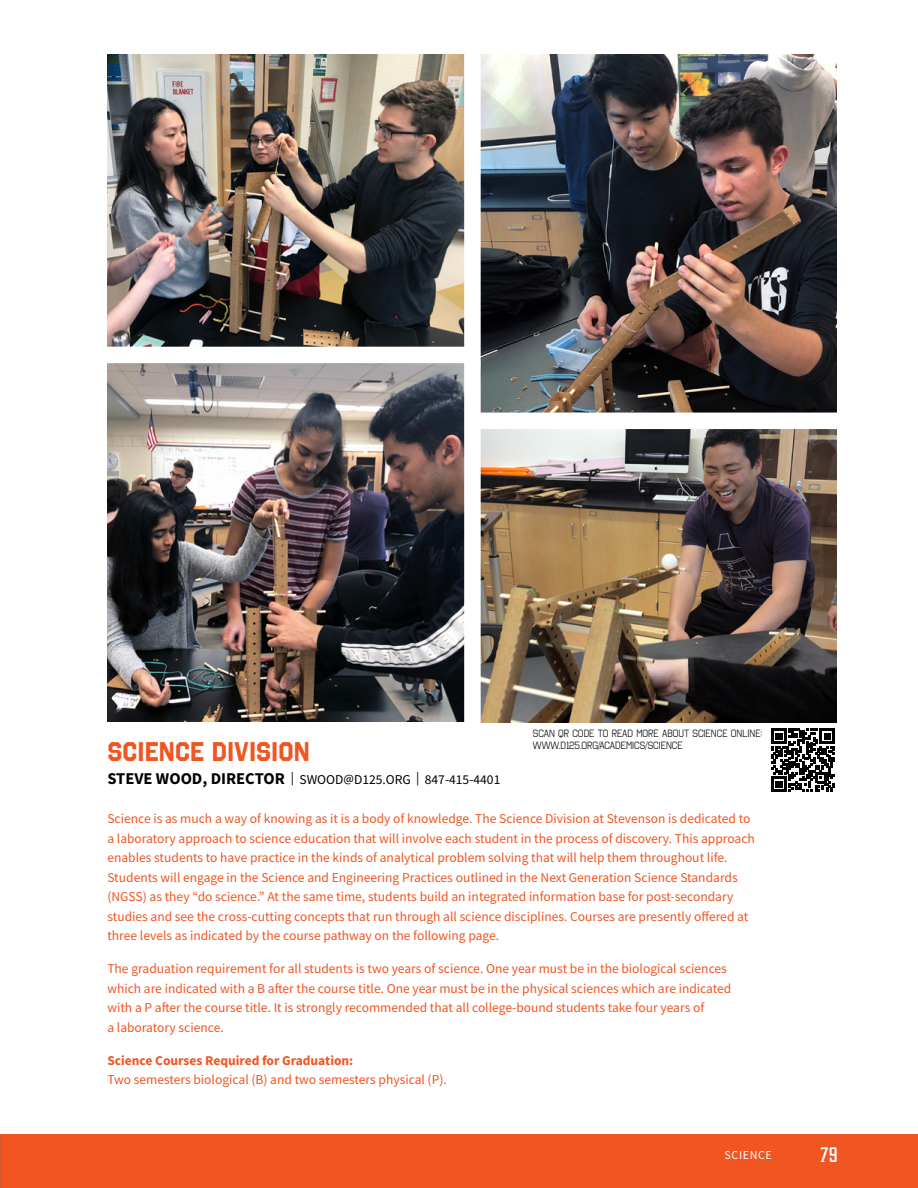
<style>
.page{position:relative;width:918px;height:1188px;background:#fff}
.page>*{position:absolute;margin:0;border:0;box-sizing:border-box;transform-origin:0 0}
.t1{font:700 27px "Octin College Rg";color:#f05522}
.t2{font:19.5px "Boucherie Block";color:#fff}
.t3{font:13.5px/19.5px "Source Sans Pro";color:#f05522}
.t4{font:13.5px "Source Sans Pro";color:#000}
.t5{font:700 13.5px "Source Sans Pro";color:#f05522}
.t6{font:12px "Source Sans Pro";letter-spacing:.05em;color:#fff}
.t7{font:10.5px/12px "Octin College Bk";color:#000}
.s1{font-weight:700;font-size:16.5px}
</style>
<div class="page">
<div style="left:0;top:1134px;width:918px;height:54px;background:#f05522"></div>
<img style="left:108px;top:363px;width:356px;height:359px">
<img style="left:481px;top:429px;width:355px;height:293px">
<img style="left:108px;top:54px;width:356px;height:293px">
<img style="left:481px;top:54px;width:355px;height:359px">
<svg style="left:771px;top:728px;width:64px;height:64px"></svg>
<p class="t7" style="left:533px;top:727px;width:231px">SCAN QR CODE TO READ MORE ABOUT SCIENCE ONLINE:<br>WWW.D125.ORG/ACADEMICS/SCIENCE</p>
<h1 class="t1" style="left:107px;top:736px;width:204px">SCIENCE DIVISION</h1>
<p class="t4" style="left:107px;top:770px;width:395px"><span class="s1">STEVE WOOD, DIRECTOR</span> | SWOOD@D125.ORG | 847-415-4401</p>
<p class="t3" style="left:107px;top:809px;width:649px">Science is as much a way of knowing as it is a body of knowledge. The Science Division at Stevenson is dedicated to a laboratory approach to science education that will involve each student in the process of discovery. This approach enables students to have practice in the kinds of analytical problem solving that will help them throughout life.<br>Students will engage in the Science and Engineering Practices outlined in the Next Generation Science Standards (NGSS) as they “do science.” At the same time, students build an integrated information base for post-secondary studies and see the cross-cutting concepts that run through all science disciplines. Courses are presently offered at three levels as indicated by the course pathway on the following page.</p>
<p class="t3" style="left:107px;top:959px;width:626px">The graduation requirement for all students is two years of science. One year must be in the biological sciences which are indicated with a B after the course title. One year must be in the physical sciences which are indicated with a P after the course title. It is strongly recommended that all college-bound students take four years of<br>a laboratory science.</p>
<p class="t5" style="left:107px;top:1051px;width:247px">Science Courses Required for Graduation:</p>
<p class="t3" style="left:107px;top:1070px;width:341px">Two semesters biological (B) and two semesters physical (P).</p>
<p class="t6" style="left:725px;top:1148px;width:49px">SCIENCE</p>
<h2 class="t2" style="left:821px;top:1143px;width:18px">79</h2>
</div>
